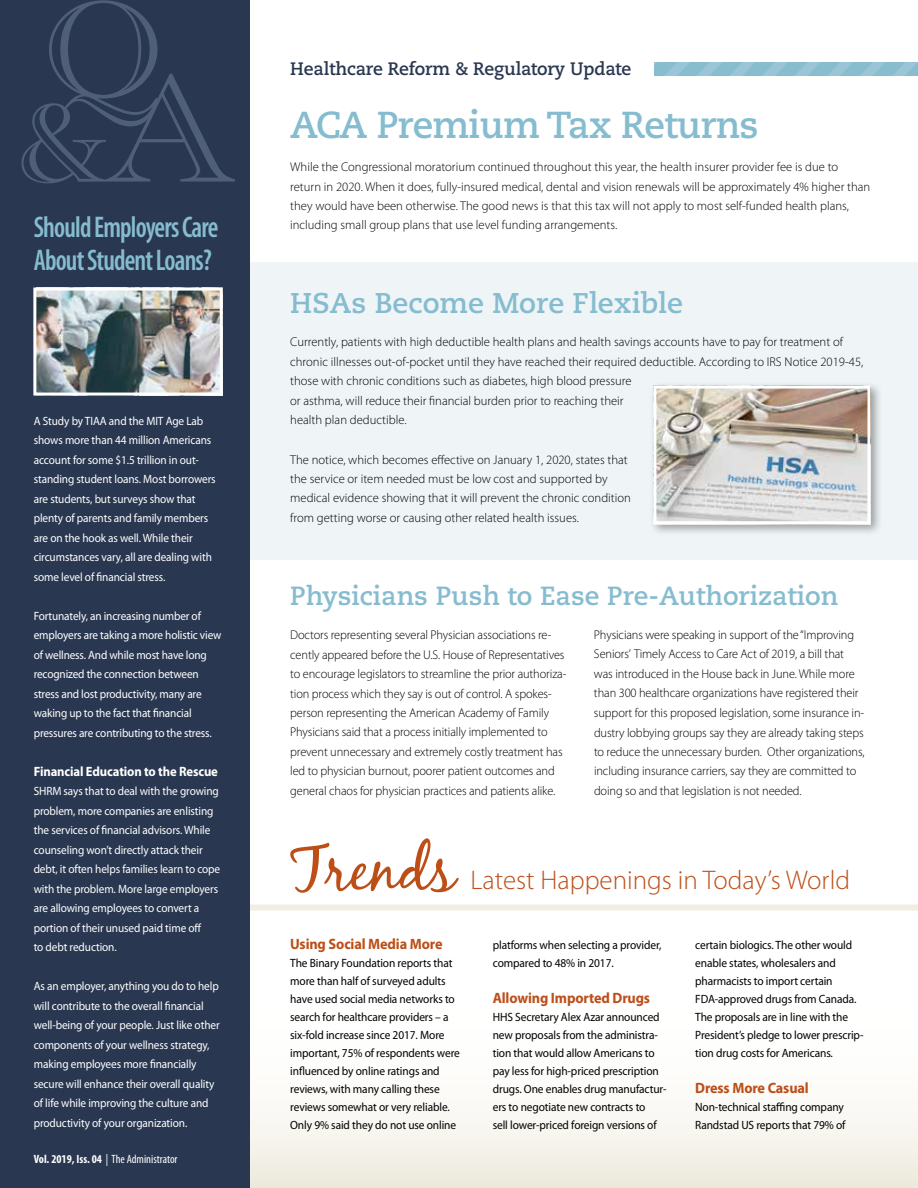
<style>
.page{position:relative;width:918px;height:1188px;background:#fff}
.page>*{position:absolute;margin:0;border:0;box-sizing:border-box;transform-origin:0 0}
.t1{font:63px "Black Jack";color:#bd4e18}
.t2{font:700 37.5px "Caecilia LT Pro 75";letter-spacing:-.02em;color:#86bccf}
.t3{font:600 condensed 30px/33px "Myriad Pro";letter-spacing:-.03em;color:#86bccf;scale:.9 1}
.t4{font:700 28.5px "Caecilia LT Pro 75";color:#86bccf}
.t5{font:300 27px "Myriad Pro";color:#bd4e18}
.t6{font:700 26.25px "Caecilia LT Pro 75";color:#86bccf}
.t7{font:700 18px "Caecilia LT Pro 75";letter-spacing:-.01em;color:#293750}
.t8{font:700 15px "Myriad Pro";letter-spacing:-.01em;color:#bd4e18;scale:.95 1}
.t9{font:700 13.5px "Myriad Pro";letter-spacing:-.01em;color:#fff;scale:.94 1}
.t10{font:300 12.75px/19.5px "Myriad Pro";letter-spacing:-.005em;color:#000}
.t11{font:12px/19.5px "Myriad Pro";letter-spacing:-.01em;color:#fff;scale:.94 1}
.t12{font:12px/18px "Myriad Pro";letter-spacing:-.01em;color:#000;scale:.95 1}
.t13{font:condensed 12px "Myriad Pro";color:#fff}
.s1{font-weight:700}
</style>
<div class="page">
<div style="left:243px;top:262px;width:675px;height:297px;background:#eff5f7"></div>
<div style="left:0;top:911px;width:918px;height:277px;background:linear-gradient(to bottom,#fff,#f3f1e8)"></div>
<div style="left:0;top:904px;width:918px;height:6px;background:#f0eee3"></div>
<div style="left:0;top:0;width:250px;height:1188px;background:#293750"></div>
<svg style="left:21px;top:0;width:214px;height:183px"></svg>
<img style="left:655px;top:62px;width:263px;height:14px">
<img style="left:37px;top:292px;width:182px;height:100px">
<div style="left:33px;top:288px;width:190px;height:108px;border:3px solid #fff"></div>
<div style="left:649px;top:382px;width:234px;height:155px;background:#000;opacity:.35"></div>
<img style="left:657px;top:390px;width:209px;height:130px">
<div style="left:653px;top:386px;width:217px;height:138px;border:3px solid #fff"></div>
<h3 class="t3" style="left:34px;top:210px;width:207px">Should Employers Care<br>About Student Loans?</h3>
<p class="t11" style="left:34px;top:411px;width:195px">A Study by TIAA and the MIT Age Lab shows more than 44 million Americans account for some $1.5 trillion in out&shy;standing student loans. Most borrowers are students, but surveys show that plenty of parents and family members are on the hook as well. While their circumstances vary, all are dealing with some level of financial stress.</p>
<p class="t11" style="left:34px;top:606px;width:201px">Fortunately, an increasing number of employers are taking a more holistic view of wellness. And while most have long recognized the connection between stress and lost productivity, many are waking up to the fact that financial pressures are contributing to the stress.</p>
<p class="t9" style="left:34px;top:762px;width:198px">Financial Education to the Rescue</p>
<p class="t11" style="left:34px;top:781px;width:200px">SHRM says that to deal with the growing problem, more companies are enlisting the services of financial advisors. While counseling won’t directly attack their debt, it often helps families learn to cope with the problem. More large employers are allowing employees to convert a portion of their unused paid time off<br>to debt reduction.</p>
<p class="t11" style="left:34px;top:976px;width:199px">As an employer, anything you do to help will contribute to the overall financial well-being of your people. Just like other components of your wellness strategy, making employees more financially secure will enhance their overall quality of life while improving the culture and productivity of your organization.</p>
<p class="t13" style="left:34px;top:1152px;width:145px"><span class="s1">Vol. 2019, Iss. 04</span> | The Administrator</p>
<h3 class="t7" style="left:290px;top:57px;width:343px">Healthcare Reform &amp; Regulatory Update</h3>
<h2 class="t2" style="left:290px;top:100px;width:470px">ACA Premium Tax Returns</h2>
<p class="t10" style="left:290px;top:157px;width:582px">While the Congressional moratorium continued throughout this year, the health insurer provider fee is due to return in 2020. When it does, fully-insured medical, dental and vision renewals will be approximately 4% higher than they would have been otherwise. The good news is that this tax will not apply to most self-funded health plans, including small group plans that use level funding arrangements.</p>
<h3 class="t4" style="left:290px;top:284px;width:394px">HSAs Become More Flexible</h3>
<p class="t10" style="left:290px;top:332px;width:575px">Currently, patients with high deductible health plans and health savings accounts have to pay for treatment of chronic illnesses out-of-pocket until they have reached their required deductible. According to IRS Notice 2019-45, those with chronic conditions such as diabetes, high blood pressure<br>or asthma, will reduce their financial burden prior to reaching their<br>health plan deductible.</p>
<p class="t10" style="left:290px;top:449px;width:342px">The notice, which becomes effective on January 1, 2020, states that the service or item needed must be low cost and supported by medical evidence showing that it will prevent the chronic condition from getting worse or causing other related health issues.</p>
<h3 class="t6" style="left:290px;top:578px;width:549px">Physicians Push to Ease Pre-Authorization</h3>
<p class="t10" style="left:290px;top:625px;width:278px">Doctors representing several Physician associations re&shy;cently appeared before the U.S. House of Representatives to encourage legislators to streamline the prior authoriza&shy;tion process which they say is out of control. A spokes&shy;person representing the American Academy of Family Physicians said that a process initially implemented to prevent unnecessary and extremely costly treatment has led to physician burnout, poorer patient outcomes and general chaos for physician practices and patients alike.</p>
<p class="t10" style="left:594px;top:625px;width:272px">Physicians were speaking in support of the “Improving Seniors’ Timely Access to Care Act of 2019, a bill that was introduced in the House back in June. While more than 300 healthcare organizations have registered their support for this proposed legislation, some insurance in&shy;dustry lobbying groups say they are already taking steps to reduce the unnecessary burden. Other organizations, including insurance carriers, say they are committed to doing so and that legislation is not needed.</p>
<h1 class="t1" style="left:290px;top:830px;width:167px">Trends</h1>
<h3 class="t5" style="left:471px;top:864px;width:381px">Latest Happenings in Today’s World</h3>
<p class="t8" style="left:290px;top:934px;width:162px">Using Social Media More</p>
<p class="t12" style="left:290px;top:953px;width:180px">The Binary Foundation reports that more than half of surveyed adults have used social media networks to search for healthcare providers – a six-fold increase since 2017. More important, 75% of respondents were influenced by online ratings and reviews, with many calling these reviews somewhat or very reliable.<br>Only 9% said they do not use online</p>
<p class="t12" style="left:493px;top:935px;width:179px">platforms when selecting a provider, compared to 48% in 2017.</p>
<p class="t8" style="left:493px;top:988px;width:167px">Allowing Imported Drugs</p>
<p class="t12" style="left:493px;top:1007px;width:185px">HHS Secretary Alex Azar announced new proposals from the administra&shy;tion that would allow Americans to pay less for high-priced prescription drugs. One enables drug manufactur&shy;ers to negotiate new contracts to<br>sell lower-priced foreign versions of</p>
<p class="t12" style="left:695px;top:935px;width:179px">certain biologics. The other would enable states, wholesalers and pharmacists to import certain FDA-approved drugs from Canada.<br>The proposals are in line with the President’s pledge to lower prescrip&shy;tion drug costs for Americans.</p>
<p class="t8" style="left:695px;top:1078px;width:121px">Dress More Casual</p>
<p class="t12" style="left:695px;top:1097px;width:160px">Non-technical staffing company<br>Randstad US reports that 79% of</p>
</div>
